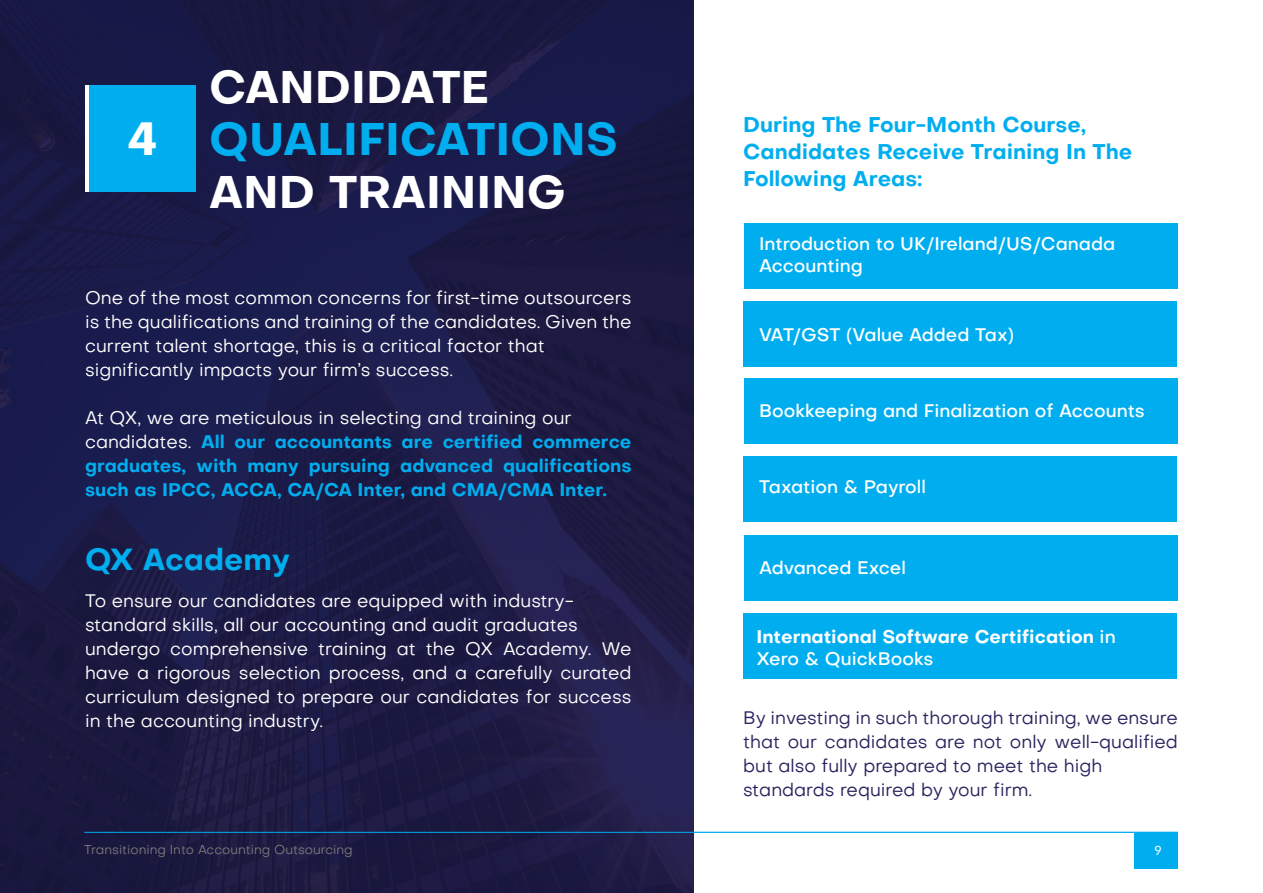
<style>
.page{position:relative;width:1263px;height:893px;background:#fff}
.page>*{position:absolute;margin:0;border:0;box-sizing:border-box;transform-origin:0 0}
.t1{font:700 45.9px "Objective";color:#fff}
.t2{font:700 45px "Objective";color:#fff}
.t3{font:700 45px "Objective";color:#00aeef}
.t4{font:700 30px "Objective";color:#00aeef}
.t5{font:700 21px/27px "Objective";color:#00aeef}
.t6{font:18px/24px "Objective";color:#fff}
.t7{font:700 18px/24px "Objective";color:#00aeef}
.t8{font:18px/24px "Objective";color:#28255e}
.t9{font:500 18px/22.5px "Objective";color:#fff}
.t10{font:700 18px/22.5px "Objective";color:#fff}
.t11{font:12.75px "Objective";color:#77787b}
.t12{font:12.75px "Lato";color:#fff}
.s1{font-weight:400;color:#fff}
.s2{font-weight:500}
</style>
<div class="page">
<img style="left:0;top:0;width:693px;height:892px">
<hr style="left:85px;top:85px;width:4px;height:106px;background:#fff">
<div style="left:1135px;top:832px;width:43px;height:36px;background:#00aeef"></div>
<hr style="left:84px;top:832px;width:1094px;height:1px;background:#00aeef">
<div style="left:89px;top:85px;width:107px;height:106px;background:#00aeef"></div>
<div style="left:744px;top:223px;width:433px;height:66px;background:#00aeef"></div>
<div style="left:744px;top:378px;width:433px;height:66px;background:#00aeef"></div>
<div style="left:744px;top:535px;width:433px;height:66px;background:#00aeef"></div>
<div style="left:743px;top:301px;width:433px;height:66px;background:#00aeef"></div>
<div style="left:743px;top:456px;width:433px;height:66px;background:#00aeef"></div>
<div style="left:743px;top:613px;width:433px;height:66px;background:#00aeef"></div>
<h1 class="t1" style="left:127px;top:106px;width:32px">4</h1>
<h2 class="t2" style="left:209px;top:54px;width:282px">CANDIDATE</h2>
<h2 class="t3" style="left:209px;top:107px;width:410px">QUALIFICATIONS</h2>
<h2 class="t2" style="left:209px;top:159px;width:358px">AND TRAINING</h2>
<p class="t6" style="left:85px;top:286px;width:548px">One of the most common concerns for first-time outsourcers is the qualifications and training of the candidates. Given the current talent shortage, this is a critical factor that significantly impacts your firm’s success.</p>
<p class="t7" style="left:85px;top:405px;width:548px"><span class="s1">At QX, we are meticulous in selecting and training our candidates.</span> All our accountants are certified commerce graduates, with many pursuing advanced qualifications such as IPCC, ACCA, CA/CA Inter, and CMA/CMA Inter.</p>
<h3 class="t4" style="left:85px;top:537px;width:206px">QX Academy</h3>
<p class="t6" style="left:85px;top:589px;width:548px">To ensure our candidates are equipped with industry&shy;standard skills, all our accounting and audit graduates undergo comprehensive training at the QX Academy. We have a rigorous selection process, and a carefully curated curriculum designed to prepare our candidates for success in the accounting industry.</p>
<p class="t5" style="left:743px;top:111px;width:391px">During The Four-Month Course,<br>Candidates Receive Training In The<br>Following Areas:</p>
<p class="t9" style="left:759px;top:232px;width:358px">Introduction to UK/Ireland/US/Canada<br>Accounting</p>
<p class="t9" style="left:759px;top:323px;width:256px">VAT/GST (Value Added Tax)</p>
<p class="t9" style="left:759px;top:399px;width:387px">Bookkeeping and Finalization of Accounts</p>
<p class="t9" style="left:759px;top:475px;width:168px">Taxation &amp; Payroll</p>
<p class="t9" style="left:759px;top:556px;width:148px">Advanced Excel</p>
<p class="t10" style="left:756px;top:625px;width:361px">International Software Certification <span class="s2">in<br>Xero &amp; QuickBooks</span></p>
<p class="t8" style="left:743px;top:706px;width:436px">By investing in such thorough training, we ensure that our candidates are not only well-qualified but also fully prepared to meet the high standards required by your firm.</p>
<p class="t11" style="left:84px;top:841px;width:270px">Transitioning Into Accounting Outsourcing</p>
<p class="t12" style="left:1154px;top:843px;width:9px">9</p>
</div>
